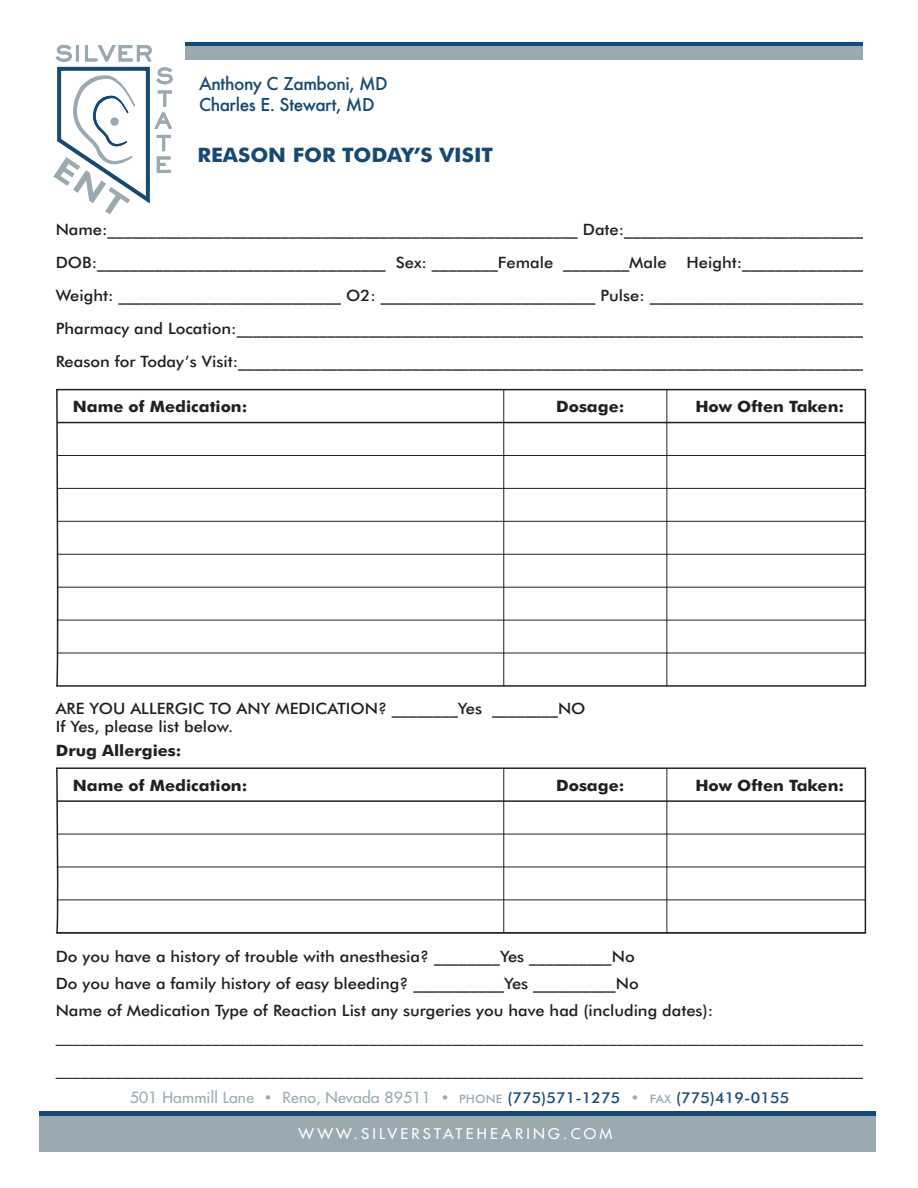
<style>
.page{position:relative;width:918px;height:1188px;background:#fff}
.page>*{position:absolute;margin:0;border:0;box-sizing:border-box;transform-origin:0 0}
.t1{font:700 19.95px "Futura BT";color:#164973;scale:1.05 1}
.t2{font:500 17.25px/20.7px "Futura";letter-spacing:-.025em;color:#164973}
.t3{font:500 15.6px/33px "Futura BT";color:#231f20;scale:1.05 1}
.t4{font:700 15.6px "Futura BT";color:#231f20;scale:1.05 1}
.t5{font:15px "Futura";letter-spacing:.01em;color:#9aaab0;scale:1.05 1}
.t6{font:14.4px "Futura";letter-spacing:.21em;color:#fff;scale:1.05 1}
.s1{font-family:"Futura BT";font-weight:500}
.s2{font-family:"Futura BT";font-weight:500;font-size:11.7px}
.s3{font-family:"Futura BT";font-weight:500;color:#164973}
</style>
<div class="page">
<svg style="left:39px;top:1111px;width:837px;height:6px;background:#2c597d"></svg>
<div style="left:39px;top:1117px;width:837px;height:35px;background:#9aaab0"></div>
<svg style="left:185px;top:42px;width:678px;height:5px;background:#305c7f"></svg>
<div style="left:185px;top:47px;width:678px;height:13px;background:#9aaab0"></div>
<svg style="left:53px;top:44px;width:120px;height:171px"></svg>
<div style="left:110px;top:117px;width:9px;height:9px;background:#9aaab0;border-radius:50%"></div>
<svg style="left:56px;top:388px;width:811px;height:299px"></svg>
<hr style="left:57px;top:455px;width:808px;height:1px;background:#231f20">
<hr style="left:57px;top:488px;width:808px;height:1px;background:#231f20">
<hr style="left:57px;top:521px;width:808px;height:1px;background:#231f20">
<hr style="left:57px;top:554px;width:808px;height:1px;background:#231f20">
<hr style="left:57px;top:587px;width:808px;height:1px;background:#231f20">
<hr style="left:57px;top:620px;width:808px;height:1px;background:#231f20">
<hr style="left:57px;top:653px;width:808px;height:1px;background:#231f20">
<hr style="left:503px;top:390px;width:1px;height:296px;background:#231f20">
<hr style="left:666px;top:390px;width:1px;height:296px;background:#231f20">
<svg style="left:56px;top:767px;width:811px;height:167px"></svg>
<hr style="left:57px;top:834px;width:808px;height:1px;background:#231f20">
<hr style="left:57px;top:867px;width:808px;height:1px;background:#231f20">
<hr style="left:57px;top:900px;width:808px;height:1px;background:#231f20">
<hr style="left:57px;top:932px;width:808px;height:1px;background:#231f20">
<hr style="left:503px;top:768px;width:1px;height:165px;background:#231f20">
<hr style="left:666px;top:768px;width:1px;height:165px;background:#231f20">
<p class="t2" style="left:199px;top:73px;width:190px">Anthony C Zamboni, MD<br>Charles E. Stewart, MD</p>
<p class="t1" style="left:198px;top:143px;width:283px">REASON FOR TODAY’S VISIT</p>
<p class="t3" style="left:56px;top:212px;width:771px">Name:_________________________________________________________ Date:_____________________________<br>DOB:___________________________________ Sex: ________Female ________Male</p>
<p class="t3" style="left:56px;top:245px;width:773px;text-indent:631px">Height:_______________ Weight: ___________________________ O2: __________________________ Pulse: __________________________ Pharmacy and Location:____________________________________________________________________________ Reason for Today’s Visit:____________________________________________________________________________</p>
<p class="t4" style="left:73px;top:397px;width:168px">Name of Medication:</p>
<p class="t4" style="left:556px;top:397px;width:67px">Dosage:</p>
<p class="t4" style="left:695px;top:397px;width:143px">How Often Taken:</p>
<p class="t3" style="left:56px;top:699px;width:506px;line-height:18px">ARE YOU ALLERGIC TO ANY MEDICATION? ________Yes ________NO<br>If Yes, please list below.</p>
<p class="t4" style="left:56px;top:740px;width:121px">Drug Allergies:</p>
<p class="t4" style="left:73px;top:776px;width:168px">Name of Medication:</p>
<p class="t4" style="left:556px;top:776px;width:67px">Dosage:</p>
<p class="t4" style="left:695px;top:776px;width:143px">How Often Taken:</p>
<p class="t3" style="left:56px;top:943px;width:628px;line-height:27px">Do you have a history of trouble with anesthesia? ________Yes __________No<br>Do you have a family history of easy bleeding? ___________Yes __________No<br>Name of Medication Type of Reaction List any surgeries you have had (including dates):</p>
<p class="t3" style="left:56px;top:1027px;width:771px">–––––––––––––––––––––––––––––––––––––––––––––––––––––––––––––––––––––––––––––––––––––––––––––––––– ––––––––––––––––––––––––––––––––––––––––––––––––––––––––––––––––––––––––––––––––––––––––––––––––––</p>
<p class="t5" style="left:130px;top:1088px;width:629px">501 Hammill Lane <span class="s1">•</span> Reno, Nevada 89511 <span class="s1">•</span> <span class="s2">PHONE</span> <span class="s3">(775)571-1275</span> <span class="s1">•</span> <span class="s2">FAX</span> <span class="s3">(775)419-0155</span></p>
<p class="t6" style="left:299px;top:1125px;width:300px">WWW.SILVERSTATEHEARING.COM</p>
</div>
